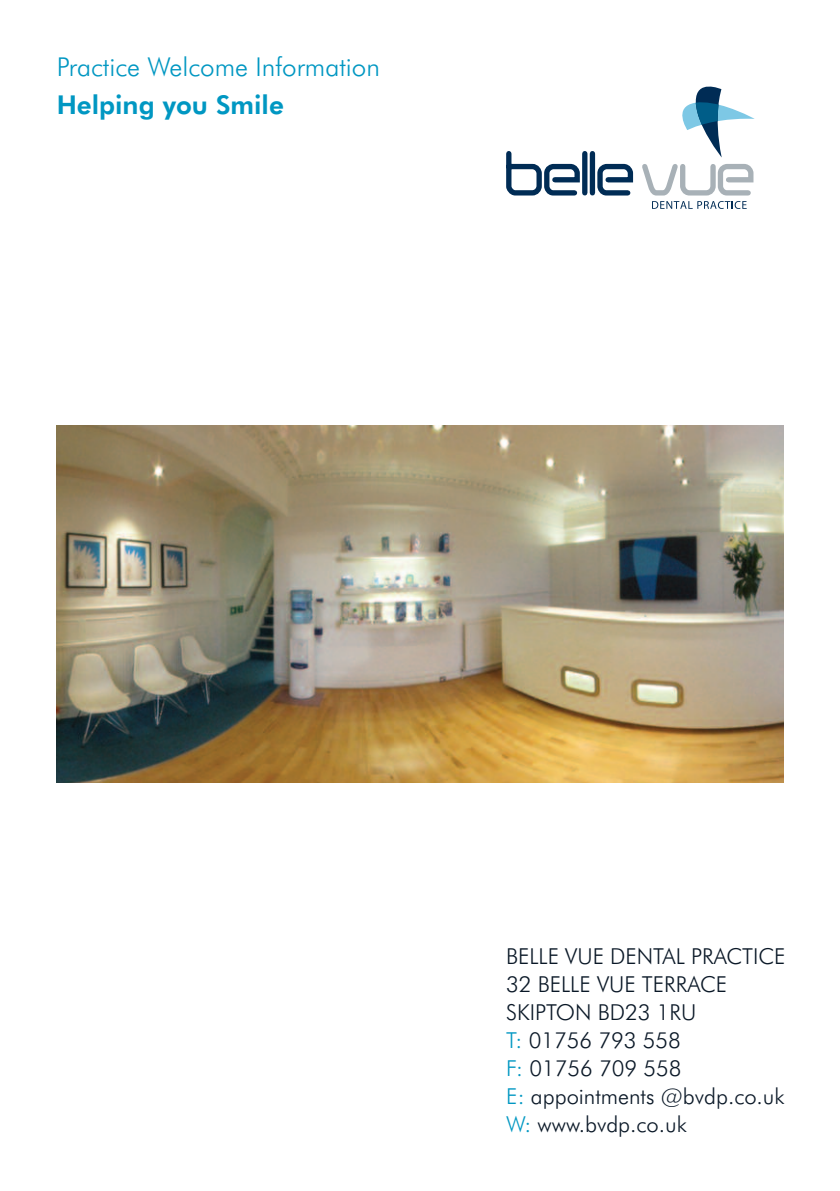
<style>
.page{position:relative;width:840px;height:1191px;background:#fff}
.page>*{position:absolute;margin:0;border:0;box-sizing:border-box;transform-origin:0 0}
.t1{font:300 26px "Futura BT";color:#0097c2}
.t2{font:800 26px "Futura BT";color:#0097c2}
.t3{font:300 22px/28px "Futura BT";color:#0a1827}
.s1{color:#0097c2}
</style>
<div class="page">
<img style="left:57px;top:426px;width:725px;height:356px">
<svg style="left:506px;top:151px;width:74px;height:45px"></svg>
<div style="left:582px;top:154px;width:5px;height:39px;background:#002c55"></div>
<div style="left:589px;top:154px;width:5px;height:39px;background:#002c55"></div>
<svg style="left:594px;top:87px;width:160px;height:122px"></svg>
<p class="t1" style="left:57px;top:57px;width:324px">Practice Welcome Information</p>
<p class="t2" style="left:57px;top:95px;width:228px">Helping you Smile</p>
<p class="t3" style="left:506px;top:944px;width:281px">BELLE VUE DENTAL PRACTICE<br>32 BELLE VUE TERRACE<br>SKIPTON BD23 1RU<br><span class="s1">T:</span> 01756 793 558<br><span class="s1">F:</span> 01756 709 558<br><span class="s1">E:</span> appointments @bvdp.co.uk<br><span class="s1">W:</span> www.bvdp.co.uk</p>
</div>
